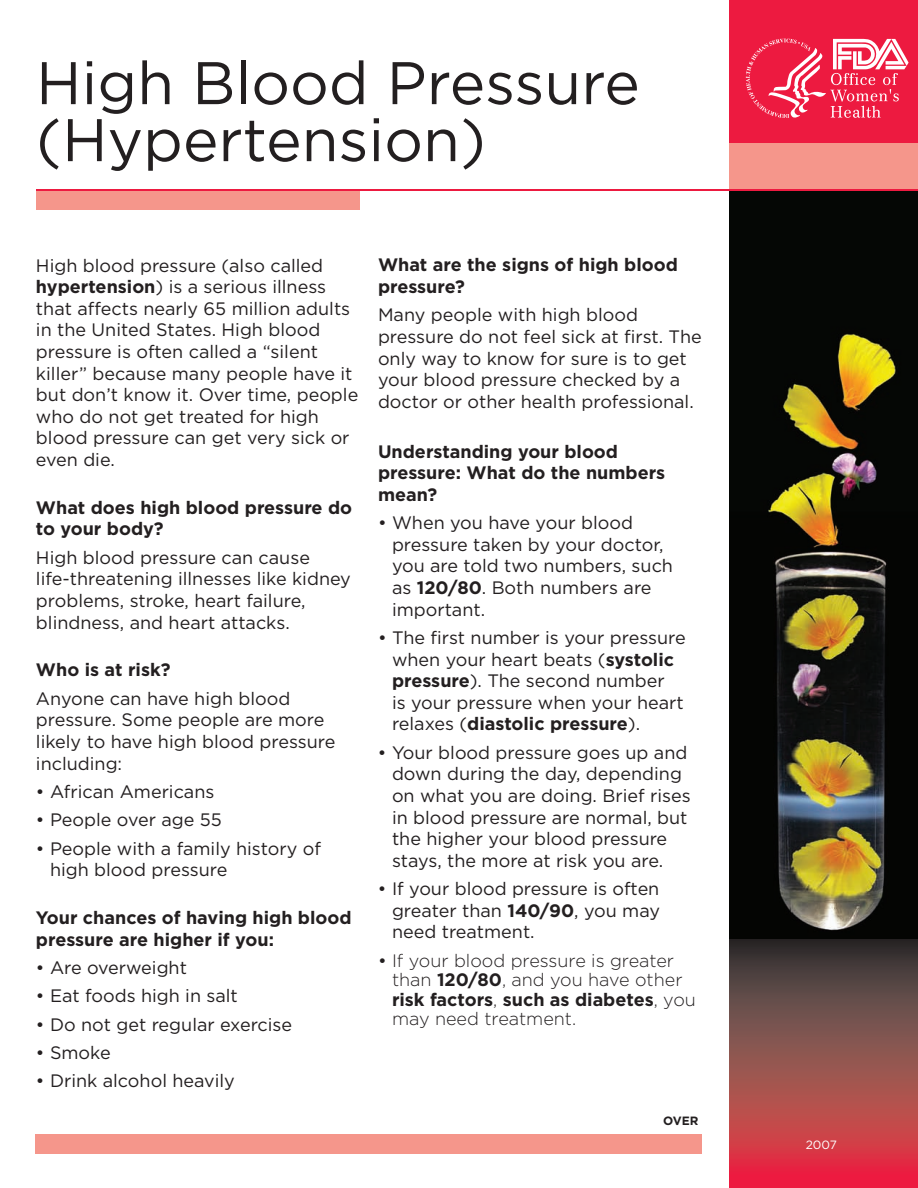
<style>
.page{position:relative;width:918px;height:1188px;background:#fff}
.page>*{position:absolute;margin:0;border:0;box-sizing:border-box;transform-origin:0 0}
.t1{font:60px/57px "Gotham";color:#231f20}
.t2{font:18px/21.6px "Gotham";color:#231f20}
.t3{font:700 18px/21.6px "Gotham";color:#231f20}
.t4{font:300 18px/19.5px "Gotham";color:#231f20}
.t5{font:700 12px "Gotham";color:#231f20}
.t6{font:12px "Gotham";color:#fff}
.s1{font-weight:700}
.s2{font-weight:400}
</style>
<div class="page">
<img style="left:729px;top:190px;width:189px;height:750px">
<svg style="left:729px;top:940px;width:189px;height:248px;background:#934446"></svg>
<div style="left:36px;top:1134px;width:666px;height:19px;background:#f5968b"></div>
<div style="left:36px;top:190px;width:324px;height:19px;background:#f5968b"></div>
<div style="left:729px;top:0;width:189px;height:145px;background:#ed1a40"></div>
<svg style="left:746px;top:39px;width:163px;height:79px"></svg>
<div style="left:729px;top:143px;width:189px;height:47px;background:#f5968b"></div>
<hr style="left:36px;top:189px;width:882px;height:1px;background:#ed1a40">
<h1 class="t1" style="left:36px;top:53px;width:605px">High Blood Pressure (Hypertension)</h1>
<p class="t2" style="left:36px;top:254px;width:324px">High blood pressure (also called <span class="s1">hypertension</span>) is a serious illness that affects nearly 65 million adults in the United States. High blood pressure is often called a “silent killer” because many people have it but don’t know it. Over time, people who do not get treated for high blood pressure can get very sick or even die.</p>
<p class="t3" style="left:36px;top:496px;width:318px">What does high blood pressure do to your body?</p>
<p class="t2" style="left:36px;top:546px;width:316px">High blood pressure can cause life-threatening illnesses like kidney problems, stroke, heart failure, blindness, and heart attacks.</p>
<p class="t3" style="left:36px;top:659px;width:136px">Who is at risk?</p>
<p class="t2" style="left:36px;top:687px;width:301px">Anyone can have high blood pressure. Some people are more likely to have high blood pressure including:</p>
<p class="t2" style="left:36px;top:780px;width:180px">• African Americans</p>
<p class="t2" style="left:36px;top:809px;width:187px">• People over age 55</p>
<p class="t2" style="left:50px;top:837px;width:272px;text-indent:-14px">• People with a family history of high blood pressure</p>
<p class="t3" style="left:36px;top:906px;width:317px">Your chances of having high blood pressure are higher if you:</p>
<p class="t2" style="left:36px;top:957px;width:152px">• Are overweight</p>
<p class="t2" style="left:36px;top:985px;width:203px">• Eat foods high in salt</p>
<p class="t2" style="left:36px;top:1013px;width:258px">• Do not get regular exercise</p>
<p class="t2" style="left:36px;top:1042px;width:76px">• Smoke</p>
<p class="t2" style="left:36px;top:1070px;width:200px">• Drink alcohol heavily</p>
<p class="t3" style="left:378px;top:254px;width:301px">What are the signs of high blood pressure?</p>
<p class="t2" style="left:378px;top:304px;width:325px">Many people with high blood pressure do not feel sick at first. The only way to know for sure is to get your blood pressure checked by a doctor or other health professional.</p>
<p class="t3" style="left:378px;top:440px;width:289px">Understanding your blood pressure: What do the numbers mean?</p>
<p class="t2" style="left:392px;top:512px;width:283px;text-indent:-14px">• When you have your blood pressure taken by your doctor, you are told two numbers, such as <span class="s1">120/80</span>. Both numbers are important.</p>
<p class="t2" style="left:392px;top:626px;width:295px;text-indent:-14px">• The first number is your pressure when your heart beats (<span class="s1">systolic pressure</span>). The second number<br>is your pressure when your heart relaxes (<span class="s1">diastolic pressure</span>).</p>
<p class="t2" style="left:392px;top:741px;width:300px;text-indent:-14px">• Your blood pressure goes up and down during the day, depending on what you are doing. Brief rises in blood pressure are normal, but the higher your blood pressure stays, the more at risk you are.</p>
<p class="t2" style="left:392px;top:878px;width:270px;text-align:justify;text-indent:-14px">• If your blood pressure is often greater than <span class="s1">140/90</span>, you may need treatment.</p>
<p class="t4" style="left:392px;top:950px;width:305px;text-indent:-14px"><span class="s2">•</span> If your blood pressure is greater than <span class="s1">120/80</span>, and you have other <span class="s1">risk factors</span>, <span class="s1">such as diabetes</span>, you may need treatment.</p>
<p class="t5" style="left:663px;top:1113px;width:37px">OVER</p>
<p class="t6" style="left:806px;top:1138px;width:33px">2007</p>
</div>
